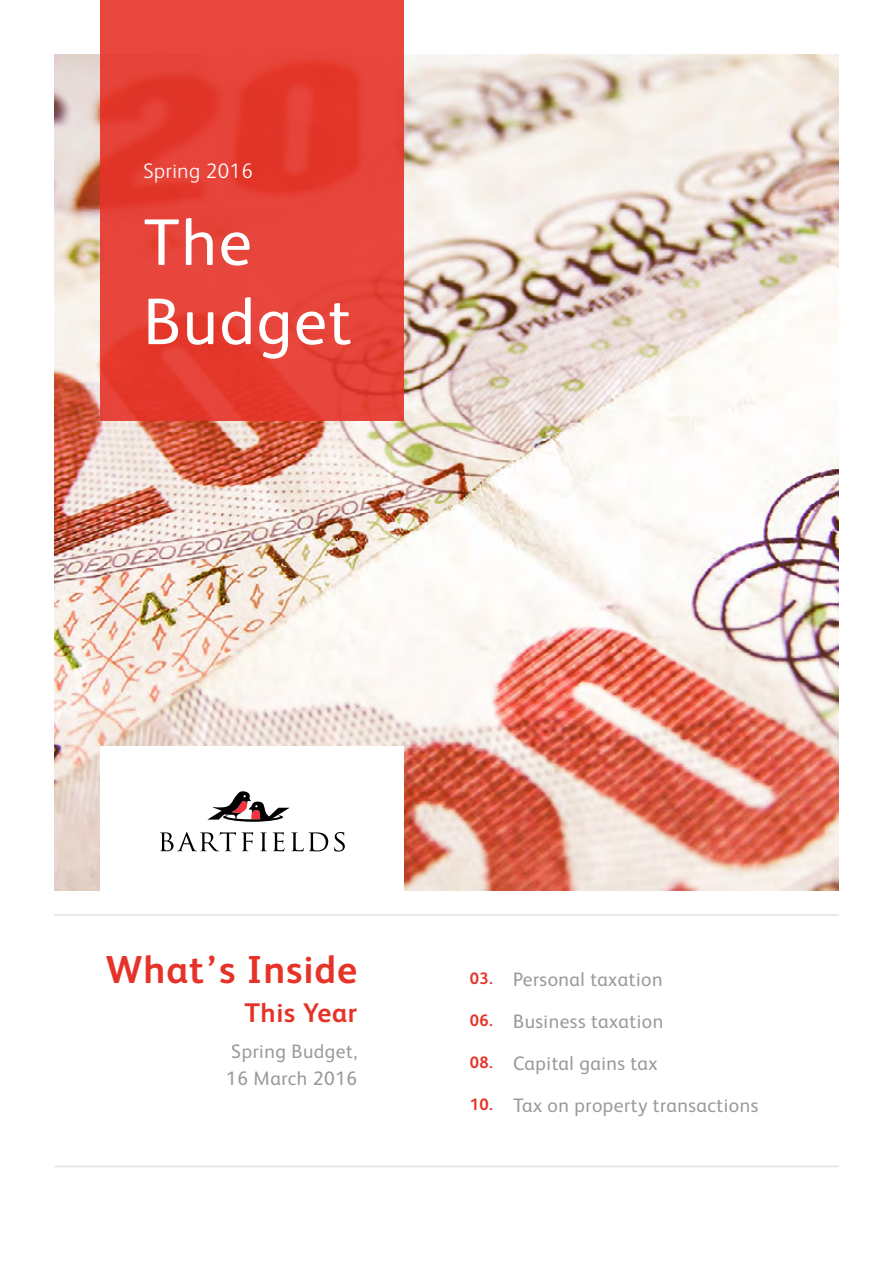
<style>
.page{position:relative;width:893px;height:1263px;background:#fff}
.page>*{position:absolute;margin:0;border:0;box-sizing:border-box;transform-origin:0 0}
.t1{font:66px/79.2px "FS Albert";letter-spacing:.025em;color:#fff}
.t2{font:700 39px "FS Albert";letter-spacing:.025em;color:#e63329}
.t3{font:700 27px "FS Albert";letter-spacing:.025em;color:#e63329}
.t4{font:300 21px "FS Albert";letter-spacing:.025em;color:#fff}
.t5{font:19.5px/42px "FS Albert";letter-spacing:.025em;color:#989a9e}
.t6{font:700 16.5px "FS Albert";letter-spacing:.025em;color:#e63329}
</style>
<div class="page">
<img style="left:54px;top:54px;width:785px;height:837px">
<svg style="left:101px;top:0;width:303px;height:421px;background:#e54036"></svg>
<hr style="left:54px;top:1166px;width:785px;height:1px;background:#dfe3e3">
<hr style="left:54px;top:914px;width:785px;height:2px;background:#dfe3e3">
<div style="left:101px;top:746px;width:303px;height:150px;background:#fff"></div>
<svg style="left:160px;top:832px;width:93px;height:19px"></svg>
<svg style="left:260px;top:832px;width:7px;height:19px"></svg>
<svg style="left:273px;top:832px;width:11px;height:19px"></svg>
<svg style="left:291px;top:832px;width:37px;height:19px"></svg>
<svg style="left:334px;top:832px;width:11px;height:19px"></svg>
<svg style="left:207px;top:791px;width:83px;height:31px"></svg>
<p class="t4" style="left:144px;top:158px;width:111px">Spring 2016</p>
<h1 class="t1" style="left:144px;top:202px;width:210px">The<br>Budget</h1>
<h2 class="t2" style="left:106px;top:947px;width:253px">What’s Inside</h2>
<h3 class="t3" style="left:244px;top:997px;width:114px">This Year</h3>
<p class="t5" style="left:226px;top:1038px;width:133px;line-height:27px">Spring Budget,<br>16 March 2016</p>
<p class="t6" style="left:470px;top:969px;width:24px">03.</p>
<p class="t6" style="left:470px;top:1011px;width:24px">06.</p>
<p class="t6" style="left:470px;top:1053px;width:24px">08.</p>
<p class="t6" style="left:470px;top:1095px;width:24px">10.</p>
<p class="t5" style="left:513px;top:958px;width:247px">Personal taxation<br>Business taxation<br>Capital gains tax<br>Tax on property transactions</p>
</div>
